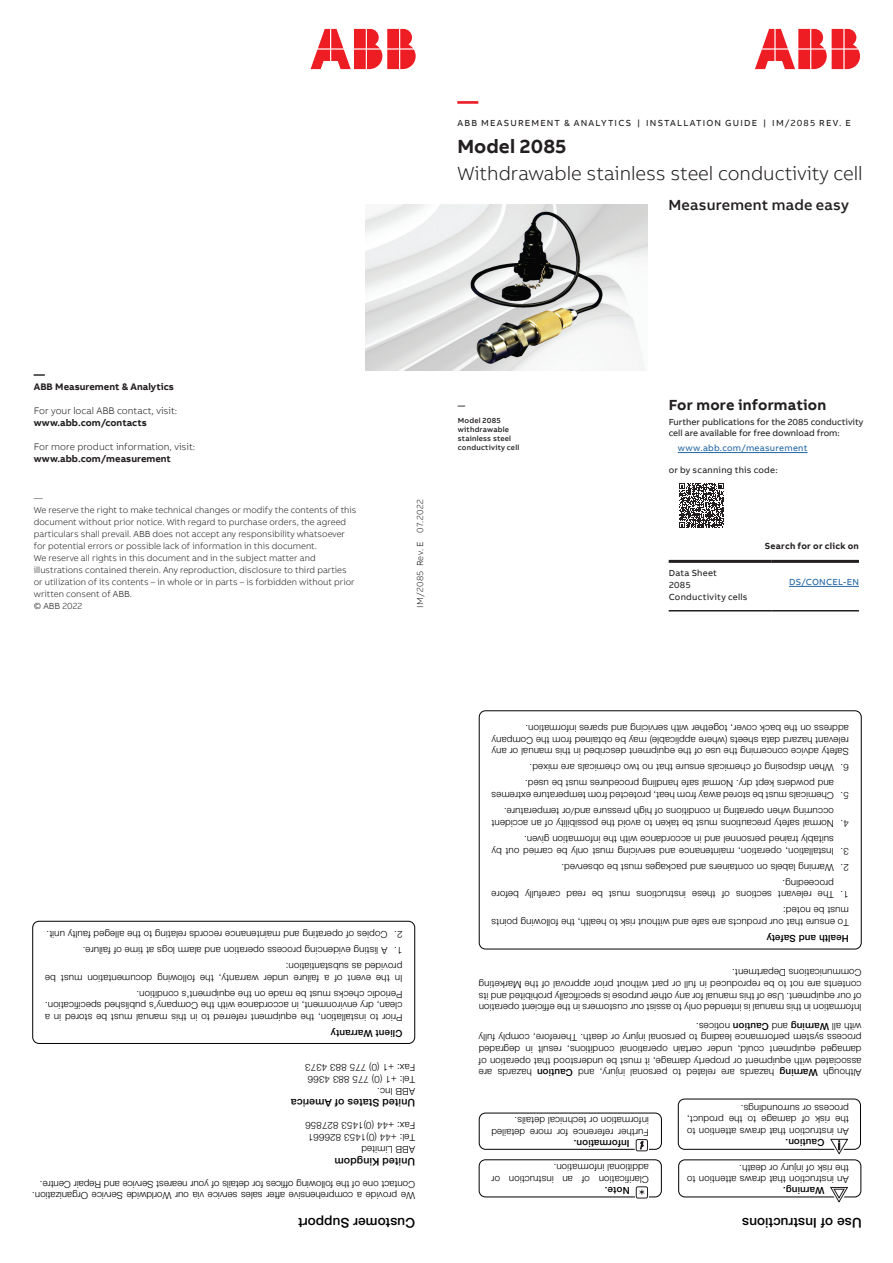
<style>
.page{position:relative;width:893px;height:1263px;background:#fff}
.page>*{position:absolute;margin:0;border:0;box-sizing:border-box;transform-origin:0 0}
.Product_Name_14pt_16{font:700 21px "AB Bvoice";color:#ee1c28}
.Product_Description{font:300 19.5px "AB Bvoice";color:#231f20}
.Product_Name_14pt_16-2{font:700 19.5px "AB Bvoice";letter-spacing:.005em;color:#231f20}
.Lead_Light_10pt_12pt{font:500 15px "AB Bvoice";letter-spacing:.01em;color:#231f20}
.Level1_Heading_12pt{font:700 15px "AB Bvoice";letter-spacing:.01em;color:#231f20}
.t1{font:500 13.5px "Helvetica Neue";letter-spacing:.01em;color:#000}
.Address_7_5pt_9pt{font:700 11.25px "AB Bvoice";color:#231f20}
.t2{font:500 10.5px "Helvetica Neue";letter-spacing:.015em;color:#000}
.t3{font:300 9.75px/11.7px "Helvetica Neue";letter-spacing:.015em;color:#000}
.Address_7_5pt_9pt-2{font:700 9.75px "AB Bvoice";color:#231f20}
.Address_7_5pt_9pt-3{font:300 9.75px "AB Bvoice";color:#231f20}
.t4{font:500 9.75px "Helvetica Neue";letter-spacing:.015em;color:#000}
.Additional_Informati{font:300 9px/12px "AB Bvoice";color:#231f20}
.Body_Text_7_5pt_9pt{font:9px/10.8px "AB Bvoice";color:#231f20}
.Document_ID_7pt_8_4p{font:9px "AB Bvoice";letter-spacing:.13em;color:#231f20}
.Table_Content_Left_6{font:9px/12px "AB Bvoice";letter-spacing:.025em;color:#231f20}
.Body_Text_7_5pt_9pt-2{font:9px "AB Bvoice";letter-spacing:.025em;color:#2266a4}
.Body_Text_7_5pt_9pt-3{font:9px "AB Bvoice";letter-spacing:.025em;color:#231f20}
.Additional_Informati-2{font:300 9px "AB Bvoice";letter-spacing:.03em;color:#231f20}
.Table_Title_Right_6p{font:700 9px "AB Bvoice";letter-spacing:.03em;color:#231f20}
.Table_Content_Left_6-2{font:9px "AB Bvoice";letter-spacing:.025em;color:#2266a4}
.Caption_5pt_8_4pt{font:500 7.5px/9px "AB Bvoice";letter-spacing:.03em;color:#231f20}
.s1{font-weight:500}
</style>
<div class="page">
<svg style="left:32px;top:710px;width:830px;height:488px"></svg>
<svg style="left:829px;top:1186px;width:20px;height:17px"></svg>
<div style="left:635px;top:1186px;width:14px;height:13px;background:#fff;border-radius:2px"></div>
<div style="left:635px;top:1185px;width:14px;height:14px;border:1px solid #fff;border-radius:2px"></div>
<div style="left:636px;top:1186px;width:12px;height:12px;border:1px solid #231f20;border-radius:2px"></div>
<svg style="left:478px;top:1098px;width:383px;height:56px"></svg>
<img style="left:366px;top:204px;width:281px;height:167px">
<hr style="left:678px;top:452px;width:129px;height:1px;background:#2266a4">
<svg style="left:679px;top:483px;width:45px;height:45px"></svg>
<hr style="left:669px;top:560px;width:103px;height:3px;background:#231f20">
<hr style="left:772px;top:560px;width:87px;height:3px;background:#231f20">
<hr style="left:669px;top:610px;width:103px;height:1px;background:#231f20">
<hr style="left:772px;top:610px;width:87px;height:1px;background:#231f20">
<hr style="left:789px;top:586px;width:70px;height:1px;background:#2266a4">
<svg style="left:311px;top:29px;width:105px;height:40px"></svg>
<svg style="left:755px;top:29px;width:105px;height:40px"></svg>
<p class="Product_Name_14pt_16" style="left:457px;top:88px;width:22px">—</p>
<p class="Document_ID_7pt_8_4p" style="left:457px;top:117px;width:395px">ABB MEASUREMENT &amp; ANALYTICS | INSTALLATION GUIDE | IM/2085 REV. E</p>
<p class="Product_Name_14pt_16-2" style="left:457px;top:134px;width:111px">Model 2085</p>
<p class="Product_Description" style="left:457px;top:162px;width:407px">Withdrawable stainless steel conductivity cell</p>
<p class="Lead_Light_10pt_12pt" style="left:668px;top:196px;width:182px">Measurement made easy</p>
<p class="Address_7_5pt_9pt" style="left:34px;top:367px;width:13px">—</p>
<p class="Address_7_5pt_9pt-2" style="left:34px;top:381px;width:142px">ABB Measurement &amp; Analytics</p>
<p class="Address_7_5pt_9pt-3" style="left:34px;top:405px;width:145px">For your local ABB contact, visit:</p>
<p class="Address_7_5pt_9pt-2" style="left:34px;top:417px;width:115px">www.abb.com/contacts</p>
<p class="Address_7_5pt_9pt-3" style="left:34px;top:441px;width:163px">For more product information, visit:</p>
<p class="Address_7_5pt_9pt-2" style="left:34px;top:453px;width:139px">www.abb.com/measurement</p>
<p class="Additional_Informati" style="left:34px;top:492px;width:10px">—</p>
<p class="Additional_Informati" style="left:34px;top:504px;width:324px">We reserve the right to make technical changes or modify the contents of this document without prior notice. With regard to purchase orders, the agreed particulars shall prevail. ABB does not accept any responsibility whatsoever for potential errors or possible lack of information in this document.</p>
<p class="Additional_Informati" style="left:34px;top:552px;width:322px">We reserve all rights in this document and in the subject matter and illustrations contained therein. Any reproduction, disclosure to third parties or utilization of its contents – in whole or in parts – is forbidden without prior written consent of ABB.<br>© ABB 2022</p>
<p class="Additional_Informati-2" style="left:415px;top:608px;width:110px;rotate:-90deg">IM/2085 Rev. E 07.2022</p>
<p class="Caption_5pt_8_4pt" style="left:458px;top:401px;width:9px">—</p>
<p class="Caption_5pt_8_4pt" style="left:458px;top:416px;width:45px">Model 2085</p>
<p class="Caption_5pt_8_4pt" style="left:458px;top:425px;width:63px">withdrawable stainless steel conductivity cell</p>
<p class="Level1_Heading_12pt" style="left:669px;top:396px;width:159px">For more information</p>
<p class="Body_Text_7_5pt_9pt" style="left:669px;top:417px;width:196px">Further publications for the 2085 conductivity cell are available for free download from:</p>
<p class="Body_Text_7_5pt_9pt-2" style="left:678px;top:443px;width:131px">www.abb.com/measurement</p>
<p class="Body_Text_7_5pt_9pt-3" style="left:669px;top:464px;width:111px">or by scanning this code:</p>
<p class="Table_Title_Right_6p" style="left:765px;top:540px;width:96px">Search for or click on</p>
<p class="Table_Content_Left_6" style="left:669px;top:567px;width:80px">Data Sheet<br>2085<br>Conductivity cells</p>
<p class="Table_Content_Left_6-2" style="left:789px;top:576px;width:71px">DS/CONCEL-EN</p>
<p class="t3" style="left:402px;top:940px;width:357px;rotate:-180deg">2. Copies of operating and maintenance records relating to the alleged faulty unit.</p>
<p class="t3" style="left:402px;top:956px;width:321px;rotate:-180deg">1. A listing evidencing process operation and alarm logs at time of failure.</p>
<p class="t3" style="left:402px;top:984px;width:359px;rotate:-180deg">In the event of a failure under warranty, the following documentation must be provided as substantiation:</p>
<p class="t3" style="left:402px;top:1012px;width:359px;rotate:-180deg">clean, dry environment, in accordance with the Company's published specification.<br>Periodic checks must be made on the equipment's condition.</p>
<p class="t3" style="left:402px;top:1042px;width:359px;line-height:16px;rotate:-180deg"><span class="s1">Client Warranty<br></span>Prior to installation, the equipment referred to in this manual must be stored in a</p>
<p class="t3" style="left:415px;top:1097px;width:111px;rotate:-180deg">ABB Inc.<br>Tel: +1 (0) 775 883 4366<br>Fax: +1 (0) 775 883 4373</p>
<p class="t2" style="left:415px;top:1109px;width:126px;rotate:-180deg">United States of America</p>
<p class="t3" style="left:415px;top:1155px;width:111px;rotate:-180deg">ABB Limited<br>Tel: +44 (0)1453 826661<br>Fax: +44 (0)1453 827856</p>
<p class="t2" style="left:415px;top:1168px;width:82px;rotate:-180deg">United Kingdom</p>
<p class="t3" style="left:415px;top:1202px;width:384px;rotate:-180deg">We provide a comprehensive after sales service via our Worldwide Service Organization.<br>Contact one of the following offices for details of your nearest Service and Repair Centre.</p>
<p class="t1" style="left:415px;top:1231px;width:118px;rotate:-180deg">Customer Support</p>
<p class="t3" style="left:849px;top:746px;width:359px;rotate:-180deg">relevant hazard data sheets (where applicable) may be obtained from the Company address on the back cover, together with servicing and spares information.</p>
<p class="t3" style="left:849px;top:776px;width:359px;line-height:16px;rotate:-180deg">6. When disposing of chemicals ensure that no two chemicals are mixed.<br>Safety advice concerning the use of the equipment described in this manual or any</p>
<p class="t3" style="left:834px;top:802px;width:344px;text-indent:-15px;rotate:-180deg">5. Chemicals must be stored away from heat, protected from temperature extremes and powders kept dry. Normal safe handling procedures must be used.</p>
<p class="t3" style="left:849px;top:829px;width:359px;text-align:center;rotate:-180deg">4. Normal safety precautions must be taken to avoid the possibility of an accident occurring when operating in conditions of high pressure and/or temperature.</p>
<p class="t3" style="left:834px;top:857px;width:344px;text-indent:-15px;rotate:-180deg">3. Installation, operation, maintenance and servicing must only be carried out by suitably trained personnel and in accordance with the information given.</p>
<p class="t3" style="left:849px;top:873px;width:289px;rotate:-180deg">2. Warning labels on containers and packages must be observed.</p>
<p class="t3" style="left:834px;top:901px;width:344px;text-indent:-15px;rotate:-180deg">1. The relevant sections of these instructions must be read carefully before proceeding.</p>
<p class="t3" style="left:849px;top:917px;width:67px;rotate:-180deg">must be noted:</p>
<p class="t3" style="left:849px;top:947px;width:359px;line-height:16px;rotate:-180deg"><span class="s1">Health and Safety<br></span>To ensure that our products are safe and without risk to health, the following points</p>
<p class="t3" style="left:862px;top:1014px;width:384px;text-align:justify;rotate:-180deg">Information in this manual is intended only to assist our customers in the efficient operation of our equipment. Use of this manual for any other purpose is specifically prohibited and its contents are not to be reproduced in full or part without prior approval of the Marketing Communications Department.</p>
<p class="t3" style="left:862px;top:1079px;width:384px;rotate:-180deg">Although<br>associated with equipment or property damage, it must be understood that operation of damaged equipment could, under certain operational conditions, result in degraded process system performance leading to personal injury or death. Therefore, comply fully with all <span class="s1">Warning</span> and <span class="s1">Caution</span> notices.</p>
<p class="t3" style="left:532px;top:1079px;width:54px;rotate:-180deg">hazards are</p>
<p class="t4" style="left:573px;top:1078px;width:37px;rotate:-180deg">Caution</p>
<p class="t3" style="left:774px;top:1079px;width:197px;rotate:-180deg">hazards are related to personal injury, and</p>
<p class="t4" style="left:818px;top:1078px;width:40px;rotate:-180deg">Warning</p>
<p class="t3" style="left:649px;top:1149px;width:159px;text-indent:19px;rotate:-180deg"><span class="s1">Information.<br></span>Further reference for more detailed information or technical details.</p>
<p class="t3" style="left:649px;top:1196px;width:159px;text-indent:19px;rotate:-180deg"><span class="s1">Note.<br></span>Clarification of an instruction or additional information.</p>
<p class="t3" style="left:849px;top:1149px;width:163px;text-indent:24px;rotate:-180deg"><span class="s1">Caution.<br></span>An instruction that draws attention to the risk of damage to the product, process or surroundings.</p>
<p class="t3" style="left:849px;top:1174px;width:111px;rotate:-180deg">the risk of injury or death.</p>
<p class="t3" style="left:849px;top:1196px;width:163px;line-height:10.6px;text-indent:24px;rotate:-180deg"><span class="s1">Warning.<br></span>An instruction that draws attention to</p>
<p class="t1" style="left:862px;top:1231px;width:121px;rotate:-180deg">Use of Instructions</p>
</div>
